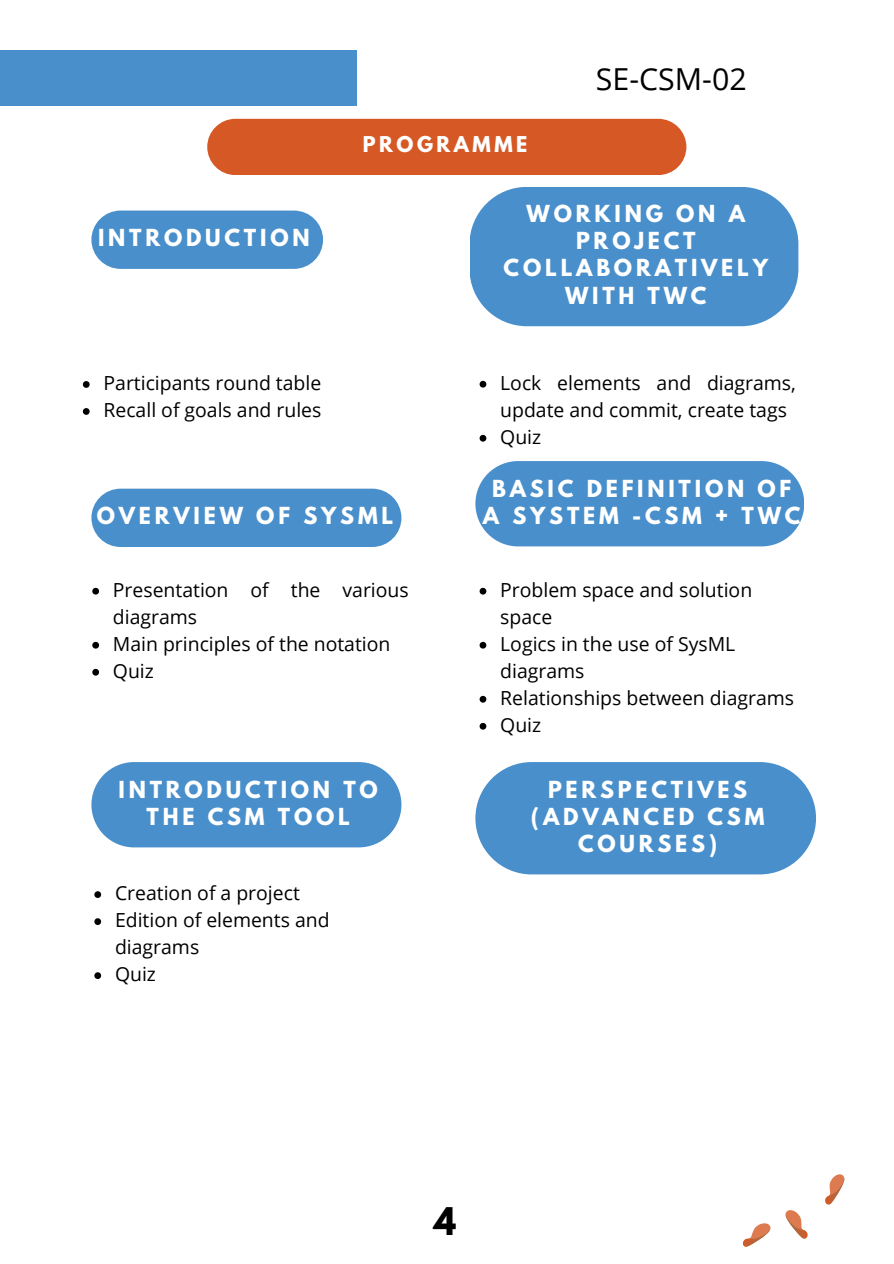
<style>
.page{position:relative;width:894px;height:1264px;background:#fff}
.page>*{position:absolute;margin:0;border:0;box-sizing:border-box;transform-origin:0 0}
.t1{font:700 33.75px "League Spartan";color:#000}
.t2{font:30.3px "Open Sans";color:#000}
.t3{font:700 20.85px/27px "League Spartan";letter-spacing:.18em;color:#fff;text-align:center}
.t4{font:19.35px/27px "Open Sans";color:#000}
.t5{font:700 19.35px "League Spartan";letter-spacing:.18em;color:#fff}
</style>
<div class="page">
<div style="left:0;top:50px;width:356px;height:56px;background:#488fcb"></div>
<div style="left:207px;top:119px;width:479px;height:56px;background:#d65925;border-radius:28px"></div>
<div style="left:91px;top:210px;width:232px;height:59px;background:#488fcb;border-radius:29px"></div>
<div style="left:91px;top:488px;width:310px;height:59px;background:#488fcb;border-radius:29px"></div>
<div style="left:469px;top:187px;width:329px;height:139px;background:#488fcb;border-radius:57px"></div>
<div style="left:475px;top:461px;width:329px;height:85px;background:#488fcb"></div>
<div style="left:475px;top:762px;width:340px;height:112px;background:#488fcb;border-radius:56px"></div>
<svg style="left:91px;top:762px;width:310px;height:85px;background:#5295ce"></svg>
<svg style="left:83px;top:381px;width:7px;height:7px"></svg>
<svg style="left:83px;top:408px;width:7px;height:7px"></svg>
<svg style="left:92px;top:588px;width:7px;height:6px"></svg>
<svg style="left:92px;top:642px;width:7px;height:6px"></svg>
<svg style="left:92px;top:669px;width:7px;height:6px"></svg>
<svg style="left:479px;top:381px;width:7px;height:6px"></svg>
<svg style="left:479px;top:435px;width:7px;height:6px"></svg>
<svg style="left:479px;top:588px;width:7px;height:6px"></svg>
<svg style="left:479px;top:642px;width:7px;height:6px"></svg>
<svg style="left:479px;top:696px;width:7px;height:6px"></svg>
<svg style="left:479px;top:723px;width:7px;height:6px"></svg>
<svg style="left:94px;top:891px;width:7px;height:7px"></svg>
<svg style="left:94px;top:918px;width:7px;height:7px"></svg>
<svg style="left:94px;top:972px;width:7px;height:7px"></svg>
<svg style="left:743px;top:1223px;width:27px;height:24px"></svg>
<svg style="left:825px;top:1174px;width:19px;height:30px"></svg>
<svg style="left:785px;top:1210px;width:22px;height:28px"></svg>
<h2 class="t3" style="left:98px;top:227px;width:213px">INTRODUCTION</h2>
<p class="t4" style="left:103px;top:369px;width:219px">Participants round table</p>
<h2 class="t4" style="left:103px;top:396px;width:219px">Recall of goals and rules</h2>
<h2 class="t5" style="left:363px;top:135px;width:166px">PROGRAMME</h2>
<h1 class="t2" style="left:595px;top:57px;width:152px">SE-CSM-02</h1>
<p class="t3" style="left:503px;top:203px;width:266px">WORKING ON A<br>PROJECT<br>COLLABORATIVELY<br>WITH TWC</p>
<p class="t4" style="left:500px;top:369px;width:297px">Lock elements and diagrams, update and commit, create tags</p>
<p class="t4" style="left:500px;top:423px;width:42px">Quiz</p>
<h2 class="t3" style="left:97px;top:505px;width:298px">OVERVIEW OF SYSML</h2>
<p class="t4" style="left:113px;top:576px;width:297px">Presentation of the various diagrams</p>
<p class="t4" style="left:113px;top:630px;width:279px">Main principles of the notation</p>
<p class="t4" style="left:113px;top:657px;width:42px">Quiz</p>
<p class="t3" style="left:118px;top:778px;width:261px">INTRODUCTION TO<br>THE CSM TOOL</p>
<p class="t4" style="left:115px;top:879px;width:186px">Creation of a project</p>
<p class="t4" style="left:115px;top:906px;width:216px">Edition of elements and diagrams</p>
<h2 class="t4" style="left:115px;top:960px;width:42px">Quiz</h2>
<p class="t3" style="left:482px;top:477px;width:319px">BASIC DEFINITION OF<br>A SYSTEM -CSM + TWC</p>
<p class="t4" style="left:500px;top:576px;width:253px">Problem space and solution space</p>
<p class="t4" style="left:500px;top:630px;width:236px">Logics in the use of SysML diagrams</p>
<h2 class="t4" style="left:500px;top:684px;width:295px">Relationships between diagrams</h2>
<p class="t4" style="left:500px;top:711px;width:42px">Quiz</p>
<h2 class="t3" style="left:530px;top:778px;width:235px">PERSPECTIVES (ADVANCED CSM<br>COURSES)</h2>
<p class="t1" style="left:433px;top:1204px;width:24px">4</p>
</div>
